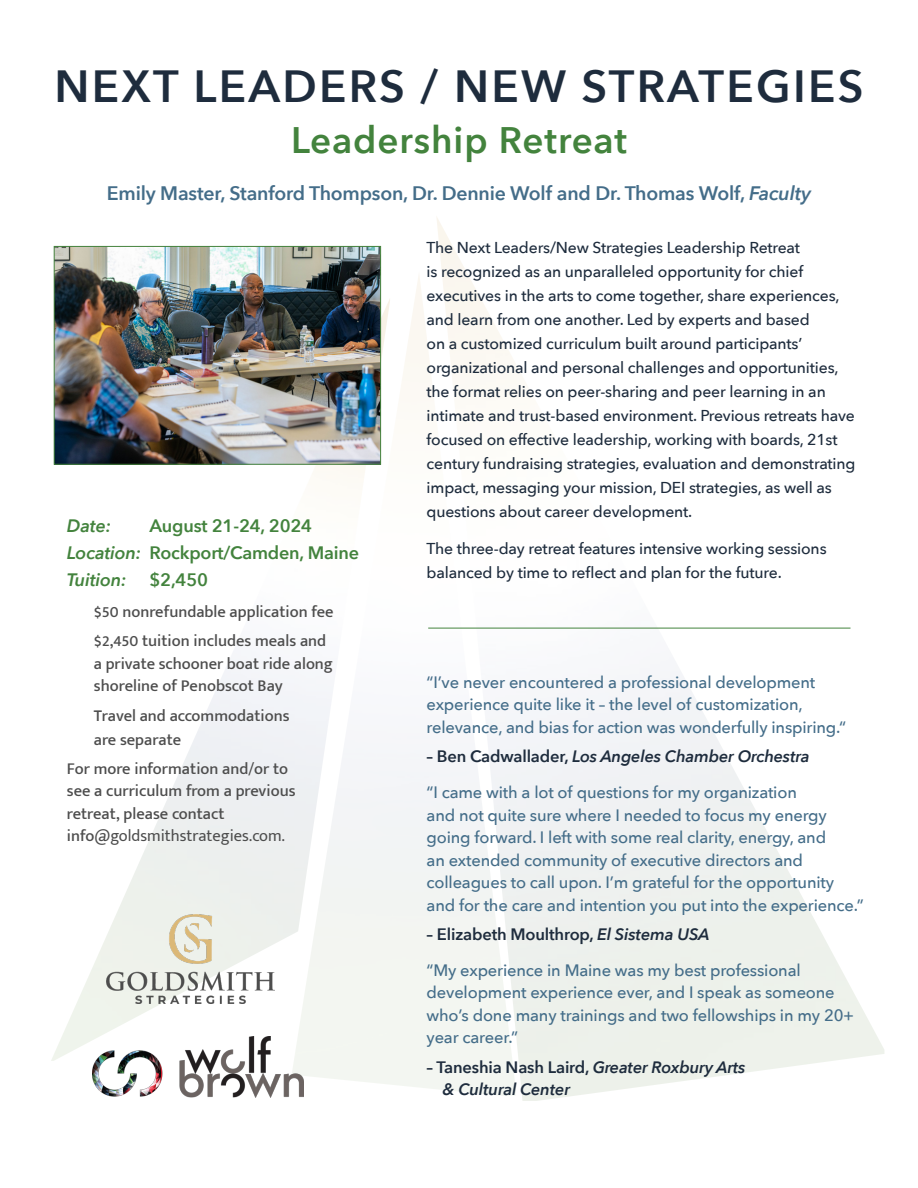
<style>
.page{position:relative;width:918px;height:1188px;background:#fff}
.page>*{position:absolute;margin:0;border:0;box-sizing:border-box;transform-origin:0 0}
.Agenda_Item{font:600 45px "Avenir Next";letter-spacing:.05em;color:#1e2c3d}
.Agenda_Item-2{font:600 36.9px "Avenir Next";letter-spacing:.025em;color:#43833d}
.Agenda_Item-3{font:600 19.5px "Avenir Next";letter-spacing:-.01em;color:#446d89}
.Infoblock{font:600 18px "Avenir Next";letter-spacing:-.01em;color:#43833d}
.Infoblock-2{font:italic 600 18px "Avenir Next";letter-spacing:-.01em;color:#43833d}
.Infoblock-3{font:500 16.5px/22.5px "Avenir Next";letter-spacing:-.01em;color:#446d89}
.t1{font:500 16.5px/22.5px "Mukta Mahee";color:#4d4d4d}
.Infoblock-4{font:italic 600 16.5px/22.5px "Avenir Next";letter-spacing:-.01em;color:#1e2c3d}
.Infoblock-5{font:600 16.5px "Avenir Next";letter-spacing:-.01em;color:#1e2c3d}
.Infoblock-6{font:500 15.75px/24px "Avenir Next";letter-spacing:-.01em;color:#1e2c3d}
.Agenda_Item-4{font:500 15.75px/24px "Avenir Next";letter-spacing:-.01em;color:#1e2c3d}
.s1{font-style:italic}
.s2{font-weight:400}
.s3{font-style:normal}
</style>
<div class="page">
<img style="left:51px;top:298px;width:339px;height:763px">
<img style="left:56px;top:248px;width:323px;height:214px">
<div style="left:54px;top:246px;width:327px;height:218px;border:1px solid #45833d"></div>
<img style="left:107px;top:914px;width:168px;height:90px">
<img style="left:92px;top:1037px;width:212px;height:60px">
<hr style="left:428px;top:628px;width:422px;height:1px;background:#43833d">
<p class="Agenda_Item" style="left:54px;top:47px;width:811px">NEXT LEADERS / NEW STRATEGIES</p>
<p class="Agenda_Item-2" style="left:291px;top:108px;width:337px">Leadership Retreat</p>
<p class="Agenda_Item-3" style="left:107px;top:176px;width:706px">Emily Master, Stanford Thompson, Dr. Dennie Wolf and Dr. Thomas Wolf, <span class="s1">Faculty</span></p>
<p class="Infoblock-2" style="left:67px;top:510px;width:46px">Date:</p>
<p class="Infoblock" style="left:149px;top:510px;width:164px">August 21-24, 2024</p>
<p class="Infoblock" style="left:67px;top:537px;width:294px"><span class="s1">Location:</span> Rockport/Camden, Maine</p>
<p class="Infoblock-2" style="left:67px;top:564px;width:61px">Tuition:</p>
<p class="Infoblock" style="left:149px;top:564px;width:60px">$2,450</p>
<p class="t1" style="left:94px;top:600px;width:241px">$50 nonrefundable application fee</p>
<p class="t1" style="left:94px;top:630px;width:240px">$2,450 tuition includes meals and a private schooner boat ride along shoreline of Penobscot Bay</p>
<p class="t1" style="left:94px;top:703px;width:197px;line-height:24px">Travel and accommodations are separate</p>
<p class="t1" style="left:67px;top:757px;width:230px">For more information and/or to see a curriculum from a previous retreat, please contact info<span class="s2">@goldsmithstrategies.com.</span></p>
<p class="Infoblock-6" style="left:427px;top:235px;width:430px">The Next Leaders/New Strategies Leadership Retreat<br>is recognized as an unparalleled opportunity for chief executives in the arts to come together, share experiences, and learn from one another. Led by experts and based<br>on a customized curriculum built around participants’ organizational and personal challenges and opportunities, the format relies on peer-sharing and peer learning in an intimate and trust-based environment. Previous retreats have focused on effective leadership, working with boards, 21st century fundraising strategies, evaluation and demonstrating impact, messaging your mission, DEI strategies, as well as questions about career development.</p>
<p class="Agenda_Item-4" style="left:427px;top:536px;width:402px">The three-day retreat features intensive working sessions balanced by time to reflect and plan for the future.</p>
<p class="Infoblock-3" style="left:427px;top:670px;width:421px">“I’ve never encountered a professional development experience quite like it – the level of customization, relevance, and bias for action was wonderfully inspiring.“</p>
<p class="Infoblock-4" style="left:427px;top:745px;width:385px"><span class="s3">– Ben Cadwallader,</span> Los Angeles Chamber Orchestra</p>
<p class="Infoblock-3" style="left:427px;top:781px;width:439px">“I came with a lot of questions for my organization<br>and not quite sure where I needed to focus my energy going forward. I left with some real clarity, energy, and<br>an extended community of executive directors and colleagues to call upon. I’m grateful for the opportunity and for the care and intention you put into the experience.”</p>
<p class="Infoblock-5" style="left:427px;top:920px;width:284px">– Elizabeth Moulthrop, <span class="s1">El Sistema USA</span></p>
<p class="Infoblock-3" style="left:427px;top:958px;width:429px">“My experience in Maine was my best professional development experience ever, and I speak as someone who’s done many trainings and two fellowships in my 20+ year career.”</p>
<p class="Infoblock-4" style="left:442px;top:1055px;width:305px;text-indent:-16px"><span class="s3">– Taneshia Nash Laird,</span> Greater Roxbury Arts &amp; Cultural Center</p>
</div>
